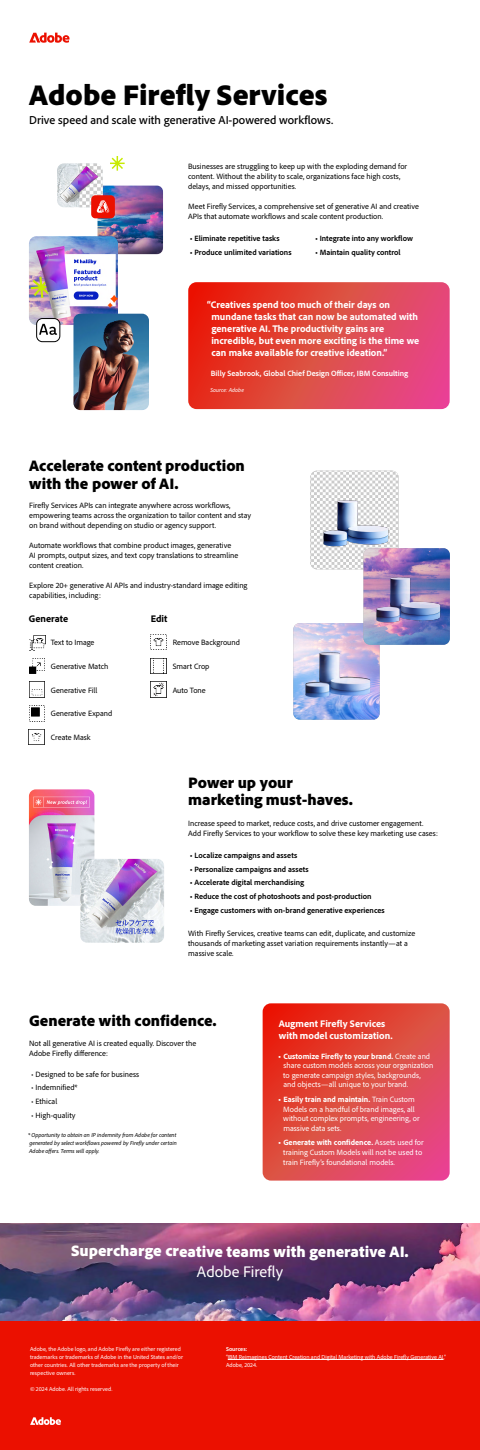
<style>
.page{position:relative;width:480px;height:1450px;background:#fff}
.page>*{position:absolute;margin:0;border:0;box-sizing:border-box;transform-origin:0 0}
.t1{font:900 30px "Adobe Clean";color:#000}
.t2{font:900 16px/17px "Adobe Clean";color:#000}
.Closer{font:900 16px "Adobe Clean";color:#fff}
.Closer-2{font:16px "Adobe Clean";color:#fff}
.Subhead_1{font:500 12px "Adobe Clean";letter-spacing:.005em;color:#000}
.Subhead_2{font:800 10px/12px "Adobe Clean";color:#fff}
.Subhead_2-2{font:800 10px "Adobe Clean";color:#000}
.Body_copy{font:8px/10px "Adobe Clean";color:#000}
.Body_copy-2{font:8px/9.6px "Adobe Clean";color:#fff}
.Body_copy-3{font:700 8px "Adobe Clean";color:#000}
.Body_copy-4{font:700 8px "Adobe Clean";color:#fff}
.Sources{font:6px/8px "Adobe Clean";color:#fff}
.Sources-2{font:italic 6px/8px "Adobe Clean";letter-spacing:.005em;color:#000;text-align:justify}
.Sources-3{font:italic 6px "Adobe Clean";letter-spacing:.005em;color:#fff}
.Sources-4{font:700 6px "Adobe Clean";letter-spacing:.005em;color:#fff}
.s1{font-weight:800}
</style>
<div class="page">
<div style="left:0;top:1319px;width:480px;height:131px;background:#eb1000"></div>
<img style="left:0;top:1224px;width:480px;height:96px">
<svg style="left:30px;top:1417px;width:31px;height:8px"></svg>
<hr style="left:228px;top:1359px;width:215px;height:1px;background:#fff">
<svg style="left:263px;top:1003px;width:187px;height:178px;background:#e14546"></svg>
<img style="left:29px;top:789px;width:65px;height:117px">
<img style="left:80px;top:859px;width:84px;height:84px">
<img style="left:293px;top:623px;width:87px;height:97px">
<img style="left:298px;top:646px;width:77px;height:58px">
<img style="left:310px;top:471px;width:89px;height:98px">
<img style="left:363px;top:548px;width:87px;height:97px">
<img style="left:316px;top:495px;width:77px;height:57px">
<img style="left:368px;top:571px;width:77px;height:58px">
<img style="left:151px;top:634px;width:15px;height:16px">
<img style="left:151px;top:658px;width:15px;height:15px">
<img style="left:29px;top:635px;width:16px;height:16px">
<img style="left:29px;top:658px;width:16px;height:15px">
<img style="left:29px;top:682px;width:16px;height:15px">
<img style="left:29px;top:706px;width:16px;height:15px">
<img style="left:29px;top:733px;width:15px;height:12px">
<img style="left:153px;top:682px;width:11px;height:15px">
<svg style="left:188px;top:282px;width:262px;height:127px;background:#e24147"></svg>
<img style="left:98px;top:186px;width:65px;height:68px">
<img style="left:29px;top:236px;width:89px;height:89px">
<img style="left:59px;top:205px;width:21px;height:2px">
<img style="left:80px;top:169px;width:23px;height:38px">
<img style="left:57px;top:163px;width:44px;height:42px">
<div style="left:91px;top:195px;width:24px;height:23px;background:#eb1000;border-radius:4px"></div>
<svg style="left:97px;top:200px;width:12px;height:13px"></svg>
<img style="left:37px;top:319px;width:23px;height:23px">
<div style="left:36px;top:318px;width:24px;height:24px;border:1px solid #000;border-radius:6px"></div>
<img style="left:73px;top:314px;width:76px;height:96px">
<svg style="left:110px;top:156px;width:15px;height:15px"></svg>
<svg style="left:29px;top:33px;width:40px;height:10px"></svg>
<h1 class="t1" style="left:29px;top:74px;width:300px">Adobe Firefly Services</h1>
<p class="Subhead_1" style="left:29px;top:112px;width:306px">Drive speed and scale with generative AI-powered workflows.</p>
<p class="Body_copy" style="left:188px;top:161px;width:220px">Businesses are struggling to keep up with the exploding demand for content. Without the ability to scale, organizations face high costs, delays, and missed opportunities.</p>
<p class="Body_copy" style="left:188px;top:201px;width:232px">Meet Firefly Services, a comprehensive set of generative AI and creative<br>APIs that automate workflows and scale content production.</p>
<p class="Body_copy-3" style="left:190px;top:233px;width:91px">• Eliminate repetitive tasks</p>
<p class="Body_copy-3" style="left:190px;top:247px;width:103px">• Produce unlimited variations</p>
<p class="Body_copy-3" style="left:315px;top:233px;width:99px">• Integrate into any workflow</p>
<p class="Body_copy-3" style="left:315px;top:247px;width:87px">• Maintain quality control</p>
<p class="Subhead_2" style="left:211px;top:298px;width:209px;text-indent:-4px">“Creatives spend too much of their days on mundane tasks that can now be automated with generative AI. The productivity gains are incredible, but even more exciting is the time we can make available for creative ideation.”</p>
<p class="Body_copy-4" style="left:211px;top:368px;width:199px">Billy Seabrook, Global Chief Design Officer, IBM Consulting</p>
<p class="Sources-3" style="left:210px;top:386px;width:35px">Source: Adobe</p>
<h2 class="t2" style="left:29px;top:457px;width:217px;line-height:17.5px">Accelerate content production with the power of AI.</h2>
<p class="Body_copy" style="left:29px;top:500px;width:223px">Firefly Services APIs can integrate anywhere across workflows, empowering teams across the organization to tailor content and stay on brand without depending on studio or agency support.</p>
<p class="Body_copy" style="left:29px;top:540px;width:211px">Automate workflows that combine product images, generative<br>AI prompts, output sizes, and text copy translations to streamline content creation.</p>
<p class="Body_copy" style="left:29px;top:580px;width:220px">Explore 20+ generative AI APIs and industry-standard image editing capabilities, including:</p>
<p class="Subhead_2-2" style="left:29px;top:612px;width:41px">Generate</p>
<p class="Subhead_2-2" style="left:151px;top:612px;width:18px">Edit</p>
<p class="Body_copy" style="left:51px;top:637px;width:45px">Text to Image</p>
<p class="Body_copy" style="left:173px;top:637px;width:69px">Remove Background</p>
<p class="Body_copy" style="left:51px;top:661px;width:59px">Generative Match</p>
<p class="Body_copy" style="left:173px;top:661px;width:38px">Smart Crop</p>
<p class="Body_copy" style="left:51px;top:685px;width:48px">Generative Fill</p>
<p class="Body_copy" style="left:173px;top:685px;width:35px">Auto Tone</p>
<p class="Body_copy" style="left:51px;top:708px;width:63px">Generative Expand</p>
<p class="Body_copy" style="left:51px;top:732px;width:41px">Create Mask</p>
<h2 class="t2" style="left:188px;top:774px;width:166px">Power up your marketing must-haves.</h2>
<p class="Body_copy" style="left:188px;top:818px;width:251px">Increase speed to market, reduce costs, and drive customer engagement.<br>Add Firefly Services to your workflow to solve these key marketing use cases:</p>
<p class="Body_copy-3" style="left:190px;top:850px;width:109px">• Localize campaigns and assets</p>
<p class="Body_copy-3" style="left:190px;top:864px;width:120px">• Personalize campaigns and assets</p>
<p class="Body_copy-3" style="left:190px;top:877px;width:116px">• Accelerate digital merchandising</p>
<p class="Body_copy-3" style="left:190px;top:891px;width:183px">• Reduce the cost of photoshoots and post-production</p>
<p class="Body_copy-3" style="left:190px;top:905px;width:196px">• Engage customers with on-brand generative experiences</p>
<p class="Body_copy" style="left:188px;top:928px;width:229px">With Firefly Services, creative teams can edit, duplicate, and customize thousands of marketing asset variation requirements instantly—at a massive scale.</p>
<h2 class="t2" style="left:29px;top:1012px;width:189px">Generate with confidence.</h2>
<p class="Body_copy" style="left:29px;top:1038px;width:169px">Not all generative AI is created equally. Discover the<br>Adobe Firefly difference:</p>
<p class="Body_copy" style="left:31px;top:1069px;width:110px">• Designed to be safe for business</p>
<p class="Body_copy" style="left:31px;top:1082px;width:48px">• Indemnified*</p>
<p class="Body_copy" style="left:31px;top:1096px;width:28px">• Ethical</p>
<p class="Body_copy" style="left:31px;top:1110px;width:46px">• High-quality</p>
<p class="Sources-2" style="left:28px;top:1131px;width:150px">* Opportunity to obtain an IP indemnity from Adobe for content generated by select workflows powered by Firefly under certain Adobe offers. Terms will apply.</p>
<p class="Subhead_2" style="left:279px;top:1017px;width:115px">Augment Firefly Services with model customization.</p>
<p class="Body_copy-2" style="left:283px;top:1051px;width:152px;text-indent:-5px"><span class="s1">• Customize Firefly to your brand.</span> Create and share custom models across your organization to generate campaign styles, backgrounds, and objects—all unique to your brand.</p>
<p class="Body_copy-2" style="left:283px;top:1094px;width:138px;text-indent:-5px"><span class="s1">• Easily train and maintain.</span> Train Custom Models on a handful of brand images, all without complex prompts, engineering, or massive data sets.</p>
<p class="Body_copy-2" style="left:283px;top:1138px;width:142px;text-indent:-5px"><span class="s1">• Generate with confidence.</span> Assets used for training Custom Models will not be used to train Firefly’s foundational models.</p>
<p class="Closer" style="left:71px;top:1241px;width:339px">Supercharge creative teams with generative AI.</p>
<p class="Closer-2" style="left:197px;top:1261px;width:88px">Adobe Firefly</p>
<p class="Sources" style="left:30px;top:1345px;width:155px">Adobe, the Adobe logo, and Adobe Firefly are either registered trademarks or trademarks of Adobe in the United States and/or other countries. All other trademarks are the property of their respective owners.</p>
<p class="Sources" style="left:30px;top:1385px;width:84px">© 2024 Adobe. All rights reserved.</p>
<p class="Sources-4" style="left:226px;top:1345px;width:23px">Sources:</p>
<p class="Sources" style="left:226px;top:1353px;width:221px">“IBM Reimagines Content Creation and Digital Marketing with Adobe Firefly Generative AI,”<br>Adobe, 2024.</p>
</div>
